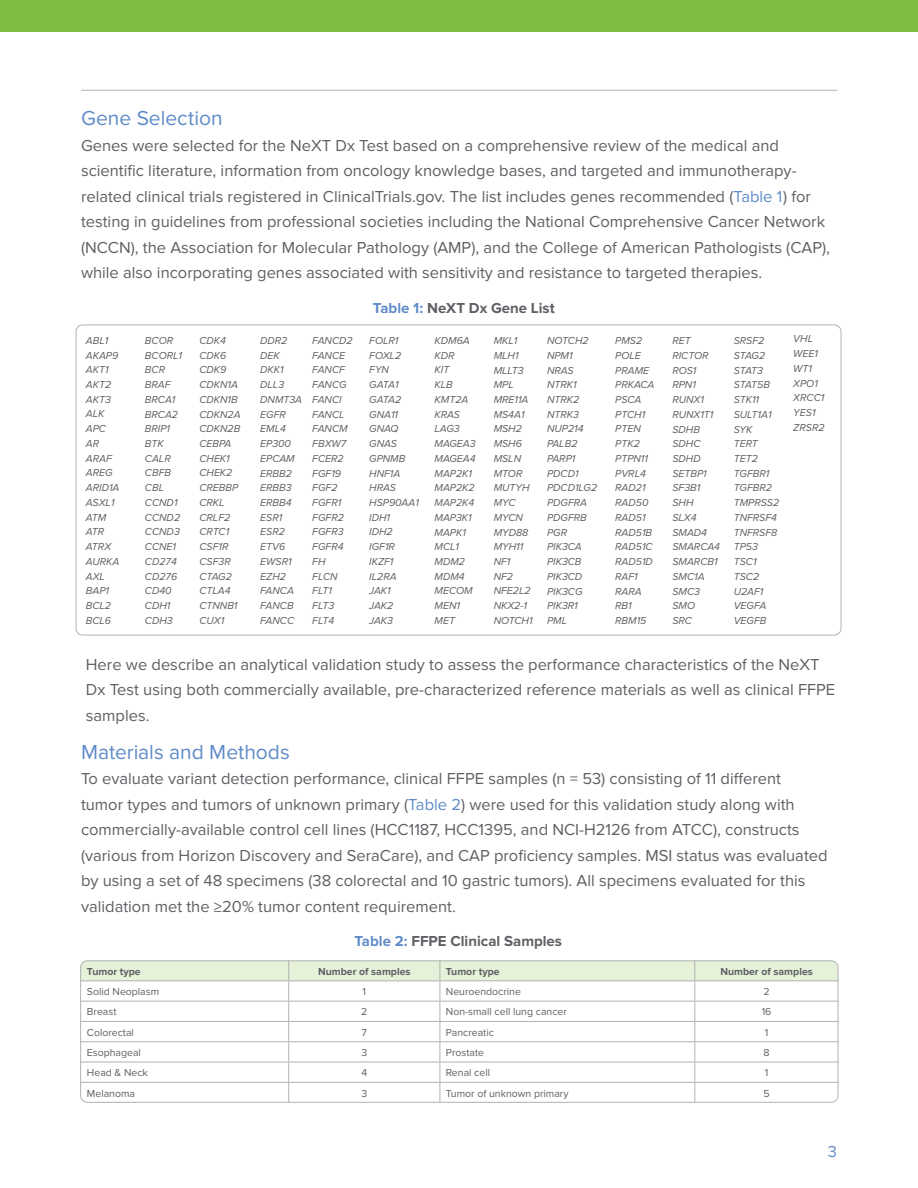
<style>
.page{position:relative;width:918px;height:1188px;background:#fff}
.page>*{position:absolute;margin:0;border:0;box-sizing:border-box;transform-origin:0 0}
.t1{font:21px "Proxima Nova";color:#5f8bc8}
.t2{font:16.5px/25.5px "Proxima Nova";color:#5f6065}
.t3{font:16.5px "Proxima Nova";color:#5f8bc8}
.t4{font:700 15px "Proxima Nova";color:#5f6065}
.t5{font:italic 10.5px/14.7px "Proxima Nova";color:#5f6065}
.t6{font:10.5px "Proxima Nova";color:#5f6065}
.t7{font:700 10.5px "Proxima Nova";color:#5f6065}
.s1{color:#5f8bc8}
</style>
<div class="page">
<hr style="left:81px;top:90px;width:756px;height:1px;background:#b2b2b2">
<div style="left:0;top:0;width:918px;height:31px;background:#7fbd41"></div>
<svg style="left:82px;top:961px;width:756px;height:141px"></svg>
<div style="left:80px;top:960px;width:758px;height:143px;border:1px solid #b2b2b2;border-radius:7px"></div>
<p class="t1" style="left:81px;top:106px;width:143px">Gene Selection</p>
<p class="t2" style="left:81px;top:133px;width:750px">Genes were selected for the NeXT Dx Test based on a comprehensive review of the medical and scientific literature, information from oncology knowledge bases, and targeted and immunotherapy&shy;related clinical trials registered in ClinicalTrials.gov. The list includes genes recommended (<span class="s1">Table 1</span>) for testing in guidelines from professional societies including the National Comprehensive Cancer Network (NCCN), the Association for Molecular Pathology (AMP), and the College of American Pathologists (CAP), while also incorporating genes associated with sensitivity and resistance to targeted therapies.</p>
<p class="t4" style="left:373px;top:299px;width:183px"><span class="s1">Table 1:</span> NeXT Dx Gene List</p>
<p class="t5" style="left:86px;top:333px;width:35px">ABL1<br>AKAP9<br>AKT1<br>AKT2<br>AKT3<br>ALK<br>APC<br>AR<br>ARAF<br>AREG<br>ARID1A<br>ASXL1<br>ATM<br>ATR<br>ATRX<br>AURKA<br>AXL<br>BAP1<br>BCL2<br>BCL6</p>
<p class="t5" style="left:145px;top:333px;width:39px">BCOR<br>BCORL1<br>BCR<br>BRAF<br>BRCA1<br>BRCA2<br>BRIP1<br>BTK<br>CALR<br>CBFB<br>CBL<br>CCND1<br>CCND2<br>CCND3<br>CCNE1<br>CD274<br>CD276<br>CD40<br>CDH1<br>CDH3</p>
<p class="t5" style="left:199px;top:333px;width:43px">CDK4<br>CDK6<br>CDK9<br>CDKN1A<br>CDKN1B<br>CDKN2A<br>CDKN2B<br>CEBPA<br>CHEK1<br>CHEK2<br>CREBBP<br>CRKL<br>CRLF2<br>CRTC1<br>CSF1R<br>CSF3R<br>CTAG2<br>CTLA4<br>CTNNB1<br>CUX1</p>
<p class="t5" style="left:260px;top:333px;width:44px">DDR2<br>DEK<br>DKK1<br>DLL3<br>DNMT3A<br>EGFR<br>EML4<br>EP300<br>EPCAM<br>ERBB2<br>ERBB3<br>ERBB4<br>ESR1<br>ESR2<br>ETV6<br>EWSR1<br>EZH2<br>FANCA<br>FANCB<br>FANCC</p>
<p class="t5" style="left:312px;top:333px;width:42px">FANCD2<br>FANCE<br>FANCF<br>FANCG<br>FANCI<br>FANCL<br>FANCM<br>FBXW7<br>FCER2<br>FGF19<br>FGF2<br>FGFR1<br>FGFR2<br>FGFR3<br>FGFR4<br>FH<br>FLCN<br>FLT1<br>FLT3<br>FLT4</p>
<p class="t5" style="left:369px;top:333px;width:51px">FOLR1<br>FOXL2<br>FYN<br>GATA1<br>GATA2<br>GNA11<br>GNAQ<br>GNAS<br>GPNMB<br>HNF1A<br>HRAS<br>HSP90AA1<br>IDH1<br>IDH2<br>IGF1R<br>IKZF1<br>IL2RA<br>JAK1<br>JAK2<br>JAK3</p>
<p class="t5" style="left:435px;top:333px;width:43px">KDM6A<br>KDR<br>KIT<br>KLB<br>KMT2A<br>KRAS<br>LAG3<br>MAGEA3<br>MAGEA4<br>MAP2K1<br>MAP2K2<br>MAP2K4<br>MAP3K1<br>MAPK1<br>MCL1<br>MDM2<br>MDM4<br>MECOM<br>MEN1<br>MET</p>
<p class="t5" style="left:494px;top:333px;width:41px">MKL1<br>MLH1<br>MLLT3<br>MPL<br>MRE11A<br>MS4A1<br>MSH2<br>MSH6<br>MSLN<br>MTOR<br>MUTYH<br>MYC<br>MYCN<br>MYD88<br>MYH11<br>NF1<br>NF2<br>NFE2L2<br>NKX2-1<br>NOTCH1</p>
<p class="t5" style="left:547px;top:333px;width:52px">NOTCH2<br>NPM1<br>NRAS<br>NTRK1<br>NTRK2<br>NTRK3<br>NUP214<br>PALB2<br>PARP1<br>PDCD1<br>PDCD1LG2<br>PDGFRA<br>PDGFRB<br>PGR<br>PIK3CA<br>PIK3CB<br>PIK3CD<br>PIK3CG<br>PIK3R1<br>PML</p>
<p class="t5" style="left:615px;top:333px;width:41px">PMS2<br>POLE<br>PRAME<br>PRKACA<br>PSCA<br>PTCH1<br>PTEN<br>PTK2<br>PTPN11<br>PVRL4<br>RAD21<br>RAD50<br>RAD51<br>RAD51B<br>RAD51C<br>RAD51D<br>RAF1<br>RARA<br>RB1<br>RBM15</p>
<p class="t5" style="left:672px;top:334px;width:49px">RET<br>RICTOR<br>ROS1<br>RPN1<br>RUNX1<br>RUNX1T1<br>SDHB<br>SDHC<br>SDHD<br>SETBP1<br>SF3B1<br>SHH<br>SLX4<br>SMAD4<br>SMARCA4<br>SMARCB1<br>SMC1A<br>SMC3<br>SMO<br>SRC</p>
<p class="t5" style="left:734px;top:334px;width:47px">SRSF2<br>STAG2<br>STAT3<br>STAT5B<br>STK11<br>SULT1A1<br>SYK<br>TERT<br>TET2<br>TGFBR1<br>TGFBR2<br>TMPRSS2<br>TNFRSF4<br>TNFRSF8<br>TP53<br>TSC1<br>TSC2<br>U2AF1<br>VEGFA<br>VEGFB</p>
<p class="t5" style="left:793px;top:332px;width:33px">VHL<br>WEE1<br>WT1<br>XPO1<br>XRCC1<br>YES1<br>ZRSR2</p>
<p class="t2" style="left:86px;top:652px;width:751px">Here we describe an analytical validation study to assess the performance characteristics of the NeXT<br>Dx Test using both commercially available, pre-characterized reference materials as well as clinical FFPE samples.</p>
<p class="t1" style="left:81px;top:740px;width:210px">Materials and Methods</p>
<p class="t2" style="left:81px;top:766px;width:748px">To evaluate variant detection performance, clinical FFPE samples (n = 53) consisting of 11 different<br>tumor types and tumors of unknown primary (<span class="s1">Table 2</span>) were used for this validation study along with commercially-available control cell lines (HCC1187, HCC1395, and NCI-H2126 from ATCC), constructs (various from Horizon Discovery and SeraCare), and CAP proficiency samples. MSI status was evaluated by using a set of 48 specimens (38 colorectal and 10 gastric tumors). All specimens evaluated for this validation met the ≥20% tumor content requirement.</p>
<p class="t4" style="left:354px;top:932px;width:209px"><span class="s1">Table 2:</span> FFPE Clinical Samples</p>
<p class="t7" style="left:87px;top:965px;width:55px">Tumor type</p>
<p class="t7" style="left:318px;top:965px;width:94px">Number of samples</p>
<p class="t7" style="left:446px;top:965px;width:55px">Tumor type</p>
<p class="t7" style="left:720px;top:965px;width:94px">Number of samples</p>
<p class="t6" style="left:87px;top:986px;width:74px">Solid Neoplasm</p>
<p class="t6" style="left:363px;top:986px;width:5px">1</p>
<p class="t6" style="left:446px;top:986px;width:77px">Neuroendocrine</p>
<p class="t6" style="left:764px;top:986px;width:8px">2</p>
<p class="t6" style="left:87px;top:1006px;width:31px">Breast</p>
<p class="t6" style="left:361px;top:1006px;width:8px">2</p>
<p class="t6" style="left:446px;top:1006px;width:123px">Non-small cell lung cancer</p>
<p class="t6" style="left:762px;top:1006px;width:11px">16</p>
<p class="t6" style="left:87px;top:1026px;width:49px">Colorectal</p>
<p class="t6" style="left:362px;top:1026px;width:7px">7</p>
<p class="t6" style="left:446px;top:1026px;width:50px">Pancreatic</p>
<p class="t6" style="left:765px;top:1026px;width:5px">1</p>
<p class="t6" style="left:87px;top:1047px;width:56px">Esophageal</p>
<p class="t6" style="left:361px;top:1047px;width:7px">3</p>
<p class="t6" style="left:446px;top:1047px;width:40px">Prostate</p>
<p class="t6" style="left:764px;top:1047px;width:8px">8</p>
<p class="t6" style="left:87px;top:1067px;width:63px">Head &amp; Neck</p>
<p class="t6" style="left:361px;top:1067px;width:7px">4</p>
<p class="t6" style="left:446px;top:1067px;width:46px">Renal cell</p>
<p class="t6" style="left:765px;top:1067px;width:5px">1</p>
<p class="t6" style="left:87px;top:1087px;width:50px">Melanoma</p>
<p class="t6" style="left:361px;top:1087px;width:7px">3</p>
<p class="t6" style="left:446px;top:1087px;width:124px">Tumor of unknown primary</p>
<p class="t6" style="left:764px;top:1087px;width:8px">5</p>
<p class="t3" style="left:828px;top:1142px;width:11px">3</p>
</div>
